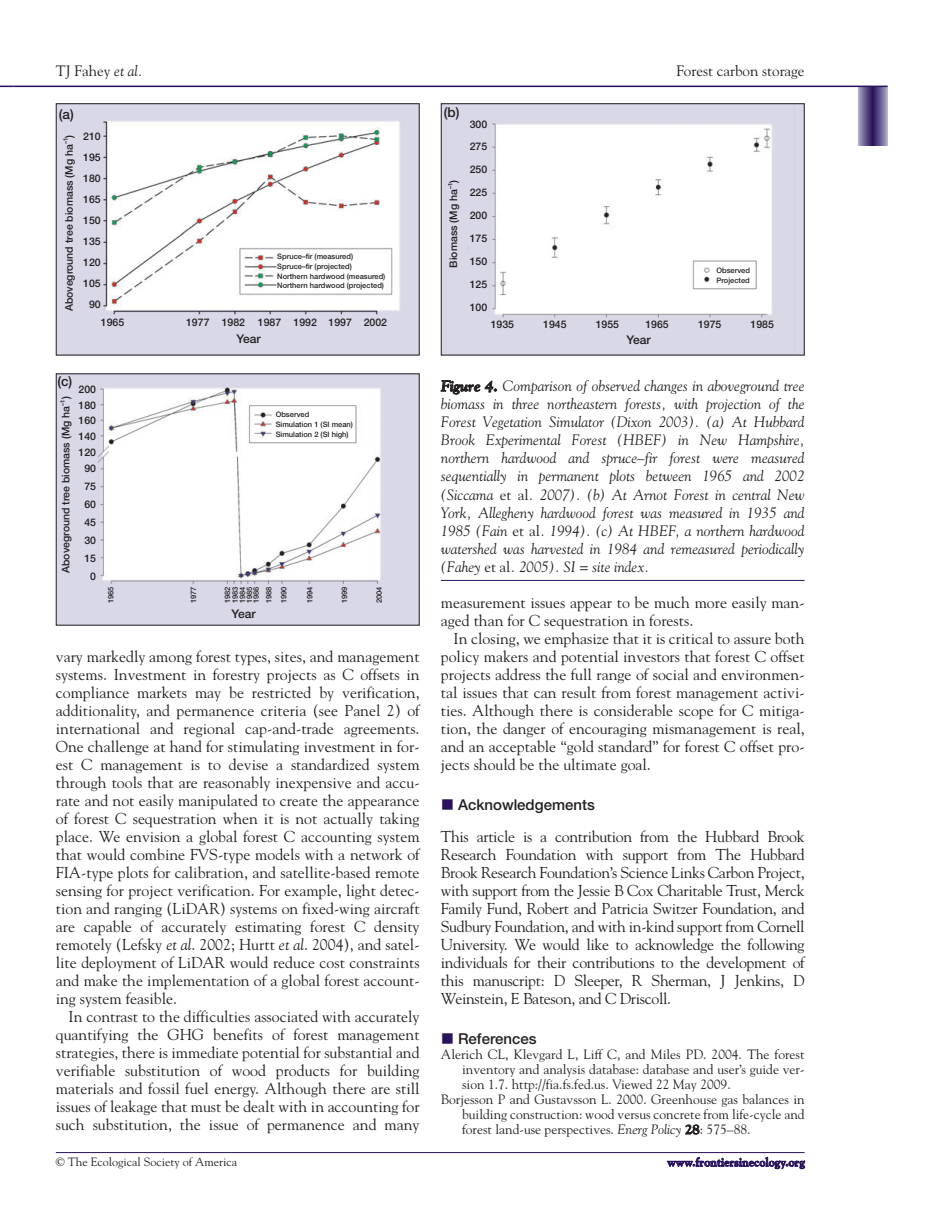
<style>
.page{position:relative;width:946px;height:1218px;background:#fff}
.page>*{position:absolute;margin:0;border:0;box-sizing:border-box;transform-origin:0 0}
.t1{font:15.75px/18px "Goudy";color:#231f20;text-align:justify}
.t2{font:italic 15px/18px "Goudy";color:#231f20;text-align:justify}
.t3{font:15px "Goudy";color:#231f20}
.t4{font:500 15px "Helvetica Neue";color:#231f20}
.t5{font:13.5px "Goudy";color:#231f20}
.t6{font:500 13.5px "Helvetica Neue";color:#231f20}
.t7{font:12px "Goudy";color:#231f20}
.t8{font:700 12px "Goudy";color:#29135d}
.t9{font:500 12px "Helvetica Neue";color:#231f20}
.t10{font:500 10.5px/21px "Helvetica Neue";color:#231f20;text-align:center}
.t11{font:500 7.5px/9.6px "Helvetica Neue";color:#231f20}
.t12{font:500 6.3px "Helvetica Neue";color:#231f20}
.s1{font-style:italic}
.s2{font-weight:700}
.s3{font-style:normal}
</style>
<div class="page">
<svg style="left:0;top:86px;width:13px;height:1px"></svg>
<div style="left:858px;top:86px;width:29px;height:60px;background:#ada8c6"></div>
<div style="left:859px;top:86px;width:27px;height:60px;background:#a099bc"></div>
<div style="left:860px;top:86px;width:25px;height:60px;background:#938bb2"></div>
<div style="left:860px;top:86px;width:24px;height:60px;background:#958fb4"></div>
<div style="left:861px;top:86px;width:23px;height:60px;background:#877fa9"></div>
<div style="left:862px;top:86px;width:21px;height:60px;background:#7c74a1"></div>
<div style="left:863px;top:86px;width:19px;height:60px;background:#716998"></div>
<div style="left:864px;top:86px;width:17px;height:60px;background:#675d8f"></div>
<div style="left:865px;top:86px;width:15px;height:60px;background:#5d5488"></div>
<div style="left:866px;top:86px;width:13px;height:60px;background:#554a80"></div>
<div style="left:867px;top:86px;width:11px;height:60px;background:#4d3f79"></div>
<div style="left:868px;top:86px;width:9px;height:60px;background:#453672"></div>
<div style="left:869px;top:86px;width:7px;height:60px;background:#3d2d6c"></div>
<div style="left:870px;top:86px;width:5px;height:60px;background:#2d1860"></div>
<hr style="left:872px;top:86px;width:1px;height:60px;background:#29135d">
<hr style="left:13px;top:86px;width:874px;height:1px;background:#29135d">
<hr style="left:56px;top:1152px;width:748px;height:1px;background:#29135d">
<hr style="left:441px;top:580px;width:363px;height:1px;background:#29135d">
<img style="left:58px;top:105px;width:359px;height:248px">
<div style="left:56px;top:103px;width:363px;height:252px;border:1px solid #231f20"></div>
<img style="left:443px;top:105px;width:359px;height:248px">
<div style="left:441px;top:103px;width:363px;height:252px;border:1px solid #231f20"></div>
<img style="left:58px;top:375px;width:359px;height:248px">
<p class="t3" style="left:56px;top:65px;width:89px">TJ Fahey <span class="s1">et al.</span></p>
<p class="t3" style="left:676px;top:65px;width:130px">Forest carbon storage</p>
<p class="t6" style="left:59px;top:109px;width:17px">(a)</p>
<p class="t6" style="left:444px;top:108px;width:17px">(b)</p>
<p class="t10" style="left:59px;top:311px;width:178px;rotate:-90deg">Aboveground tree biomass (Mg ha<sup>–1</sup>)</p>
<p class="t10" style="left:83px;top:127px;width:19px">210<br>195<br>180<br>165<br>150<br>135<br>120<br>105<br>90</p>
<p class="t11" style="left:277px;top:252px;width:110px">Spruce–fir (measured)<br>Spruce–fir (projected)<br>Northern hardwood (measured)<br>Northern hardwood (projected)</p>
<p class="t10" style="left:101px;top:313px;width:25px">1965</p>
<p class="t10" style="left:186px;top:313px;width:202px">1977 1982 1987 1992 1997 2002</p>
<p class="t9" style="left:236px;top:334px;width:26px">Year</p>
<p class="t10" style="left:444px;top:267px;width:89px;rotate:-90deg">Biomass (Mg ha<sup>–1</sup>)</p>
<p class="t10" style="left:469px;top:113px;width:19px;line-height:23px;text-align:justify">300<br>275<br>250<br>225<br>200<br>175<br>150<br>125<br>100</p>
<p class="t11" style="left:716px;top:266px;width:35px">Observed<br>Projected</p>
<p class="t10" style="left:490px;top:314px;width:25px">1935</p>
<p class="t10" style="left:543px;top:314px;width:25px">1945</p>
<p class="t10" style="left:595px;top:314px;width:25px">1955</p>
<p class="t10" style="left:645px;top:314px;width:25px">1965</p>
<p class="t10" style="left:698px;top:314px;width:25px">1975</p>
<p class="t10" style="left:750px;top:314px;width:25px">1985</p>
<p class="t9" style="left:626px;top:335px;width:26px">Year</p>
<p class="t6" style="left:57px;top:376px;width:17px">(c)</p>
<p class="t10" style="left:78px;top:383px;width:19px;line-height:15.8px">200<br>180<br>160<br>140<br>120<br>90</p>
<p class="t10" style="left:84px;top:478px;width:13px;line-height:18px">75<br>60<br>45<br>30<br>15<br>0</p>
<p class="t10" style="left:56px;top:399px;width:4px;rotate:-90deg">)</p>
<p class="t12" style="left:60px;top:406px;width:8px;rotate:-90deg">–1</p>
<p class="t10" style="left:56px;top:573px;width:169px;rotate:-90deg">Aboveground tree biomass (Mg ha</p>
<p class="t11" style="left:276px;top:410px;width:79px">Observed<br>Simulation 1 (SI mean)<br>Simulation 2 (SI high)</p>
<p class="t2" style="left:441px;top:378px;width:365px"><span class="s2">Figure 4.</span> Comparison of observed changes in aboveground tree biomass in three northeastern forests, with projection of the Forest Vegetation Simulator (Dixon 2003). (a) At Hubbard Brook Experimental Forest (HBEF) in New Hampshire, northern hardwood and spruce–fir forest were measured sequentially in permanent plots between 1965 and 2002 (Siccama <span class="s3">et al</span>. 2007). (b) At Arnot Forest in central New York, Allegheny hardwood forest was measured in 1935 and 1985 (Fain <span class="s3">et al</span>. 1994). (c) At HBEF, a northern hardwood watershed was harvested in 1984 and remeasured periodically (Fahey <span class="s3">et al</span>. 2005). SI = site index.</p>
<p class="t11" style="left:107px;top:603px;width:18px;rotate:-90deg">1965</p>
<p class="t11" style="left:189px;top:603px;width:18px;rotate:-90deg">1977</p>
<p class="t11" style="left:225px;top:603px;width:18px;line-height:7.2px;text-align:justify;rotate:-90deg">1982<br>1983<br>1984<br>1985<br>1986</p>
<p class="t11" style="left:262px;top:603px;width:18px;line-height:15px;rotate:-90deg">1988<br>1990</p>
<p class="t11" style="left:306px;top:603px;width:18px;rotate:-90deg">1994</p>
<p class="t11" style="left:340px;top:603px;width:18px;rotate:-90deg">1999</p>
<p class="t11" style="left:375px;top:603px;width:18px;rotate:-90deg">2004</p>
<p class="t9" style="left:231px;top:610px;width:26px">Year</p>
<p class="t1" style="left:441px;top:594px;width:365px">measurement issues appear to be much more easily man&shy;aged than for C sequestration in forests.</p>
<p class="t1" style="left:441px;top:630px;width:365px;text-indent:13px">In closing, we emphasize that it is critical to assure both policy makers and potential investors that forest C offset projects address the full range of social and environmen&shy;tal issues that can result from forest management activi&shy;ties. Although there is considerable scope for C mitiga&shy;tion, the danger of encouraging mismanagement is real, and an acceptable “gold standard” for forest C offset pro&shy;jects should be the ultimate goal.</p>
<p class="t4" style="left:458px;top:799px;width:138px">Acknowledgements</p>
<p class="t1" style="left:441px;top:828px;width:365px">This article is a contribution from the Hubbard Brook Research Foundation with support from The Hubbard Brook Research Foundation’s Science Links Carbon Project, with support from the Jessie B Cox Charitable Trust, Merck Family Fund, Robert and Patricia Switzer Foundation, and Sudbury Foundation, and with in-kind support from Cornell University. We would like to acknowledge the following individuals for their contributions to the development of this manuscript: D Sleeper, R Sherman, J Jenkins, D Weinstein, E Bateson, and C Driscoll.</p>
<p class="t4" style="left:458px;top:1033px;width:80px">References</p>
<p class="t5" style="left:441px;top:1049px;width:365px">Alerich CL, Klevgard L, Liff C, and Miles PD. 2004. The forest</p>
<p class="t5" style="left:462px;top:1064px;width:344px">inventory and analysis database: database and user’s guide ver-</p>
<p class="t5" style="left:462px;top:1079px;width:270px">sion 1.7. http://fia.fs.fed.us. Viewed 22 May 2009.</p>
<p class="t5" style="left:441px;top:1094px;width:365px">Borjesson P and Gustavsson L. 2000. Greenhouse gas balances in</p>
<p class="t5" style="left:462px;top:1109px;width:344px">building construction: wood versus concrete from life-cycle and</p>
<p class="t5" style="left:462px;top:1124px;width:290px">forest land-use perspectives. <span class="s1">Energ Policy</span> <span class="s2">28</span>: 575–88.</p>
<p class="t1" style="left:56px;top:648px;width:365px">vary markedly among forest types, sites, and management systems. Investment in forestry projects as C offsets in compliance markets may be restricted by verification, additionality, and permanence criteria (see Panel 2) of international and regional cap-and-trade agreements.<br>One challenge at hand for stimulating investment in for&shy;est C management is to devise a standardized system through tools that are reasonably inexpensive and accu&shy;rate and not easily manipulated to create the appearance of forest C sequestration when it is not actually taking place. We envision a global forest C accounting system that would combine FVS-type models with a network of FIA-type plots for calibration, and satellite-based remote sensing for project verification. For example, light detec&shy;tion and ranging (LiDAR) systems on fixed-wing aircraft are capable of accurately estimating forest C density remotely (Lefsky <span class="s1">et al</span>. 2002; Hurtt <span class="s1">et al</span>. 2004), and satel&shy;lite deployment of LiDAR would reduce cost constraints and make the implementation of a global forest account&shy;ing system feasible.</p>
<p class="t1" style="left:56px;top:1008px;width:365px;text-indent:13px">In contrast to the difficulties associated with accurately quantifying the GHG benefits of forest management strategies, there is immediate potential for substantial and verifiable substitution of wood products for building materials and fossil fuel energy. Although there are still issues of leakage that must be dealt with in accounting for such substitution, the issue of permanence and many</p>
<p class="t7" style="left:56px;top:1157px;width:183px">© The Ecological Society of America</p>
<p class="t8" style="left:667px;top:1157px;width:139px">www.frontiersinecology.org</p>
</div>
